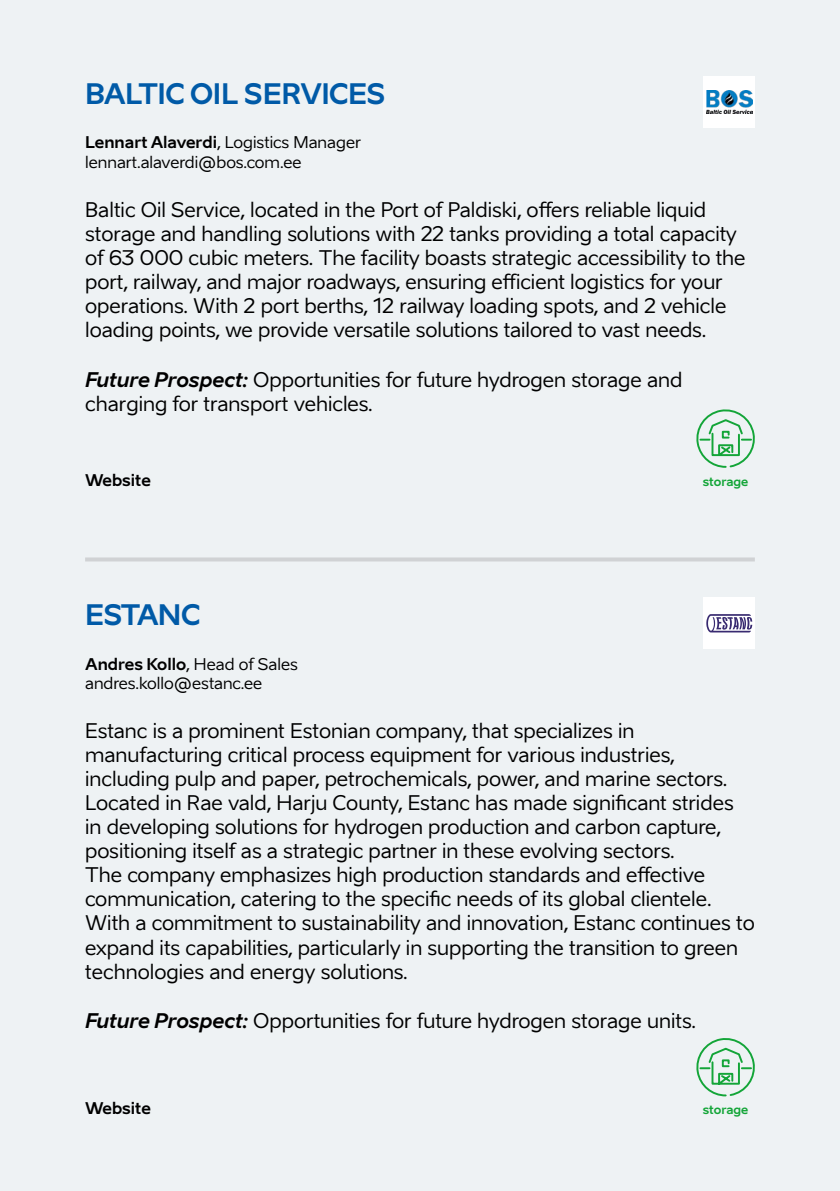
<style>
.page{position:relative;width:840px;height:1191px;background:#fff}
.page>*{position:absolute;margin:0;border:0;box-sizing:border-box;transform-origin:0 0}
.t1{font:700 28px "Aino";letter-spacing:-.02em;color:#005aa7}
.t2{font:20px/24px "Aino";color:#000}
.t3{font:16px/19.2px "Aino";color:#000}
.t4{font:700 16px "Aino";color:#000}
.t5{font:700 12px "Aino";color:#13a538}
.s1{font-weight:700}
.s2{font-weight:700;font-style:italic}
</style>
<div class="page">
<div style="left:0;top:0;width:839px;height:1191px;background:#eef2f4"></div>
<div style="left:703px;top:77px;width:51px;height:51px;background:#fff"></div>
<svg style="left:85px;top:557px;width:669px;height:4px;background:#d3d5d7"></svg>
<div style="left:703px;top:598px;width:51px;height:51px;background:#fff"></div>
<svg style="left:696px;top:409px;width:59px;height:59px"></svg>
<svg style="left:696px;top:1038px;width:59px;height:59px"></svg>
<img style="left:706px;top:91px;width:45px;height:22px">
<svg style="left:706px;top:614px;width:45px;height:18px"></svg>
<h1 class="t1" style="left:85px;top:75px;width:301px">BALTIC OIL SERVICES</h1>
<p class="t3" style="left:85px;top:133px;width:277px"><span class="s1">Lennart Alaverdi</span>, Logistics Manager lennart.alaverdi@bos.com.ee</p>
<p class="t2" style="left:85px;top:198px;width:661px">Baltic Oil Service, located in the Port of Paldiski, offers reliable liquid storage and handling solutions with 22 tanks providing a total capacity of 63 000 cubic meters. The facility boasts strategic accessibility to the port, railway, and major roadways, ensuring efficient logistics for your operations. With 2 port berths, 12 railway loading spots, and 2 vehicle loading points, we provide versatile solutions tailored to vast needs.</p>
<p class="t2" style="left:85px;top:367px;width:598px"><span class="s2">Future Prospect:</span> Opportunities for future hydrogen storage and charging for transport vehicles.</p>
<p class="t4" style="left:85px;top:469px;width:67px">Website</p>
<p class="t5" style="left:702px;top:473px;width:47px">storage</p>
<h1 class="t1" style="left:85px;top:596px;width:117px">ESTANC</h1>
<p class="t3" style="left:85px;top:654px;width:214px"><span class="s1">Andres Kollo</span>, Head of Sales andres.kollo@estanc.ee</p>
<p class="t2" style="left:85px;top:719px;width:670px">Estanc is a prominent Estonian company, that specializes in manufacturing critical process equipment for various industries, including pulp and paper, petrochemicals, power, and marine sectors.<br>Located in Rae vald, Harju County, Estanc has made significant strides in developing solutions for hydrogen production and carbon capture, positioning itself as a strategic partner in these evolving sectors.<br>The company emphasizes high production standards and effective communication, catering to the specific needs of its global clientele.<br>With a commitment to sustainability and innovation, Estanc continues to expand its capabilities, particularly in supporting the transition to green technologies and energy solutions.</p>
<p class="t2" style="left:85px;top:1008px;width:612px"><span class="s2">Future Prospect:</span> Opportunities for future hydrogen storage units.</p>
<p class="t4" style="left:85px;top:1098px;width:67px">Website</p>
<p class="t5" style="left:702px;top:1102px;width:47px">storage</p>
</div>
